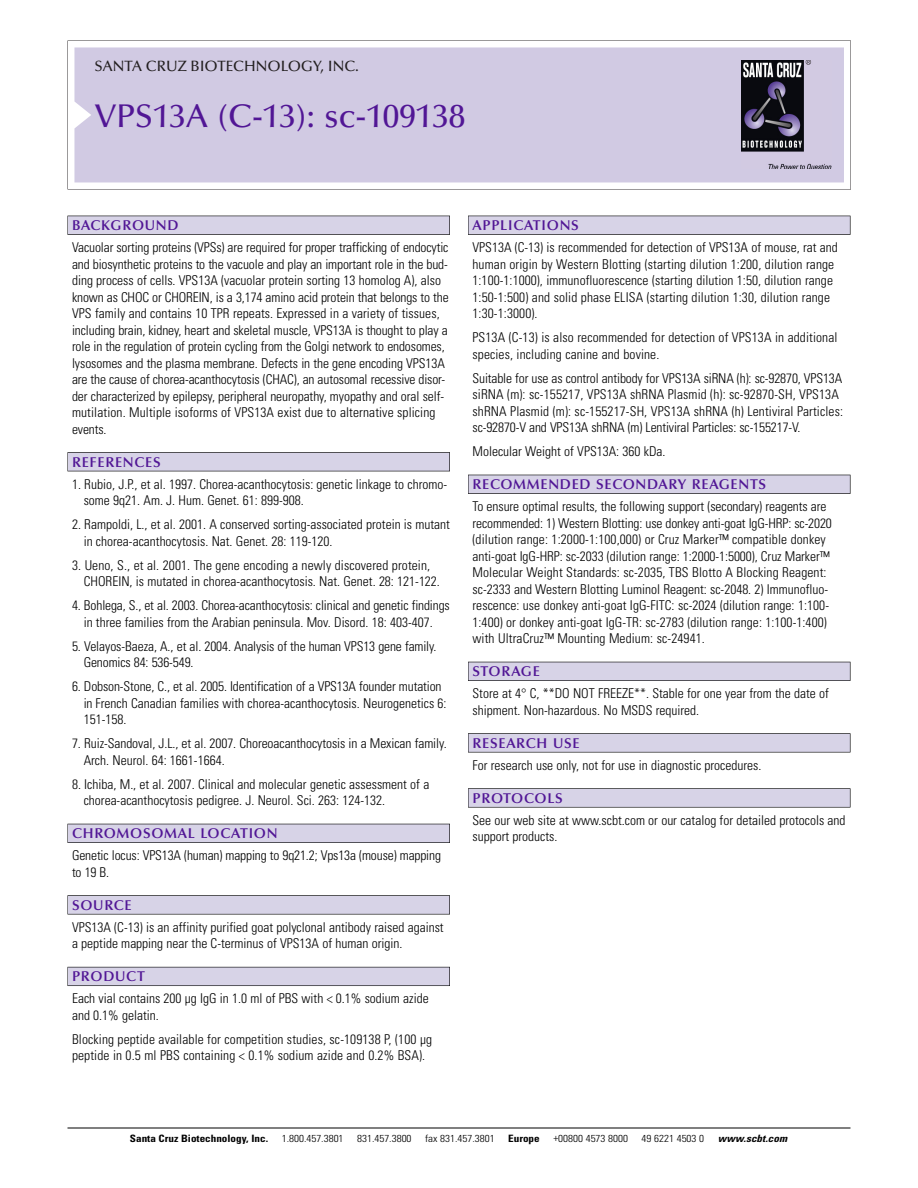
<style>
.page{position:relative;width:918px;height:1188px;background:#fff}
.page>*{position:absolute;margin:0;border:0;box-sizing:border-box;transform-origin:0 0}
.t1{font:500 33px "Optima";color:#511695}
.t2{font:500 15px "Optima";color:#231f20}
.t3{font:600 14.25px "Optima";letter-spacing:.05em;color:#511695}
.t4{font:300 condensed 13.5px/16.5px "Univers";color:#000}
.t5{font:300 condensed 10.2px "Univers";color:#000;scale:1.1 1}
.t6{font:700 condensed 10.2px "Univers";color:#000;scale:1.1 1}
.t7{font:italic 700 condensed 10.2px "Univers";letter-spacing:.005em;color:#000;scale:1.1 1}
</style>
<div class="page">
<svg style="left:68px;top:40px;width:783px;height:149px"></svg>
<div style="left:74px;top:47px;width:770px;height:135px;background:#d1cae3"></div>
<img style="left:741px;top:60px;width:90px;height:108px">
<div style="left:68px;top:216px;width:382px;height:19px;background:#525155"></div>
<div style="left:68px;top:216px;width:381px;height:18px;background:#d7d3e7"></div>
<div style="left:68px;top:452px;width:382px;height:19px;background:#525155"></div>
<div style="left:68px;top:453px;width:381px;height:18px;background:#d7d3e7"></div>
<div style="left:68px;top:824px;width:382px;height:19px;background:#525158"></div>
<div style="left:68px;top:824px;width:381px;height:18px;background:#d7d3e7"></div>
<div style="left:68px;top:895px;width:382px;height:19px;background:#575759"></div>
<div style="left:68px;top:896px;width:381px;height:18px;background:#d7d3e7"></div>
<div style="left:68px;top:967px;width:382px;height:19px;background:#5b5a62"></div>
<div style="left:68px;top:967px;width:381px;height:18px;background:#d7d3e7"></div>
<div style="left:468px;top:216px;width:382px;height:19px;background:#525155"></div>
<div style="left:468px;top:216px;width:382px;height:18px;background:#d7d3e7"></div>
<div style="left:468px;top:475px;width:382px;height:19px;background:#515055"></div>
<div style="left:468px;top:475px;width:382px;height:18px;background:#d7d3e7"></div>
<div style="left:468px;top:662px;width:382px;height:19px;background:#525158"></div>
<div style="left:468px;top:662px;width:382px;height:18px;background:#d7d3e7"></div>
<div style="left:468px;top:733px;width:382px;height:19px;background:#575759"></div>
<div style="left:468px;top:734px;width:382px;height:18px;background:#d7d3e7"></div>
<svg style="left:468px;top:788px;width:382px;height:20px"></svg>
<div style="left:468px;top:789px;width:382px;height:18px;background:#d7d3e7"></div>
<hr style="left:68px;top:1128px;width:782px;height:1px;background:#000">
<p class="t2" style="left:94px;top:61px;width:266px">SANTA CRUZ BIOTECHNOLOGY, INC.</p>
<h1 class="t1" style="left:94px;top:103px;width:372px">VPS13A (C-13): sc-109138</h1>
<p class="t3" style="left:72px;top:219px;width:108px">BACKGROUND</p>
<p class="t4" style="left:72px;top:240px;width:378px">Vacuolar sorting proteins (VPSs) are required for proper trafficking of endocytic and biosynthetic proteins to the vacuole and play an important role in the bud&shy;ding process of cells. VPS13A (vacuolar protein sorting 13 homolog A), also known as CHOC or CHOREIN, is a 3,174 amino acid protein that belongs to the VPS family and contains 10 TPR repeats. Expressed in a variety of tissues, including brain, kidney, heart and skeletal muscle, VPS13A is thought to play a role in the regulation of protein cycling from the Golgi network to endosomes, lysosomes and the plasma membrane. Defects in the gene encoding VPS13A are the cause of chorea-acanthocytosis (CHAC), an autosomal recessive disor&shy;der characterized by epilepsy, peripheral neuropathy, myopathy and oral self&shy;mutilation. Multiple isoforms of VPS13A exist due to alternative splicing events.</p>
<p class="t3" style="left:72px;top:456px;width:90px">REFERENCES</p>
<p class="t4" style="left:84px;top:477px;width:365px;text-indent:-12px">1. Rubio, J.P., et al. 1997. Chorea-acanthocytosis: genetic linkage to chromo&shy;some 9q21. Am. J. Hum. Genet. 61: 899-908.</p>
<p class="t4" style="left:84px;top:517px;width:368px;text-indent:-12px">2. Rampoldi, L., et al. 2001. A conserved sorting-associated protein is mutant in chorea-acanthocytosis. Nat. Genet. 28: 119-120.</p>
<p class="t4" style="left:84px;top:558px;width:358px;text-indent:-12px">3. Ueno, S., et al. 2001. The gene encoding a newly discovered protein,<br>CHOREIN, is mutated in chorea-acanthocytosis. Nat. Genet. 28: 121-122.</p>
<p class="t4" style="left:72px;top:598px;width:379px;text-align:center">4. Bohlega, S., et al. 2003. Chorea-acanthocytosis: clinical and genetic findings in three families from the Arabian peninsula. Mov. Disord. 18: 403-407.</p>
<p class="t4" style="left:84px;top:639px;width:354px;text-indent:-12px">5. Velayos-Baeza, A., et al. 2004. Analysis of the human VPS13 gene family.<br>Genomics 84: 536-549.</p>
<p class="t4" style="left:84px;top:679px;width:364px;text-indent:-12px">6. Dobson-Stone, C., et al. 2005. Identification of a VPS13A founder mutation in French Canadian families with chorea-acanthocytosis. Neurogenetics 6:<br>151-158.</p>
<p class="t4" style="left:84px;top:736px;width:364px;text-indent:-12px">7. Ruiz-Sandoval, J.L., et al. 2007. Choreoacanthocytosis in a Mexican family.<br>Arch. Neurol. 64: 1661-1664.</p>
<p class="t4" style="left:84px;top:777px;width:347px;text-indent:-12px">8. Ichiba, M., et al. 2007. Clinical and molecular genetic assessment of a chorea-acanthocytosis pedigree. J. Neurol. Sci. 263: 124-132.</p>
<p class="t3" style="left:72px;top:828px;width:207px">CHROMOSOMAL LOCATION</p>
<p class="t4" style="left:72px;top:848px;width:371px">Genetic locus: VPS13A (human) mapping to 9q21.2; Vps13a (mouse) mapping to 19 B.</p>
<p class="t3" style="left:72px;top:899px;width:61px">SOURCE</p>
<p class="t4" style="left:72px;top:920px;width:373px">VPS13A (C-13) is an affinity purified goat polyclonal antibody raised against a peptide mapping near the C-terminus of VPS13A of human origin.</p>
<p class="t3" style="left:72px;top:971px;width:74px">PRODUCT</p>
<p class="t4" style="left:72px;top:991px;width:358px">Each vial contains 200 µg IgG in 1.0 ml of PBS with &lt; 0.1% sodium azide and 0.1% gelatin.</p>
<p class="t4" style="left:72px;top:1032px;width:362px">Blocking peptide available for competition studies, sc-109138 P, (100 µg peptide in 0.5 ml PBS containing &lt; 0.1% sodium azide and 0.2% BSA).</p>
<p class="t3" style="left:473px;top:219px;width:108px">APPLICATIONS</p>
<p class="t4" style="left:473px;top:240px;width:367px">VPS13A (C-13) is recommended for detection of VPS13A of mouse, rat and human origin by Western Blotting (starting dilution 1:200, dilution range 1:100-1:1000), immunofluorescence (starting dilution 1:50, dilution range 1:50-1:500) and solid phase ELISA (starting dilution 1:30, dilution range 1:30-1:3000).</p>
<p class="t4" style="left:473px;top:330px;width:366px">PS13A (C-13) is also recommended for detection of VPS13A in additional species, including canine and bovine.</p>
<p class="t4" style="left:473px;top:371px;width:372px">Suitable for use as control antibody for VPS13A siRNA (h): sc-92870, VPS13A siRNA (m): sc-155217, VPS13A shRNA Plasmid (h): sc-92870-SH, VPS13A shRNA Plasmid (m): sc-155217-SH, VPS13A shRNA (h) Lentiviral Particles: sc-92870-V and VPS13A shRNA (m) Lentiviral Particles: sc-155217-V.</p>
<p class="t4" style="left:473px;top:444px;width:195px">Molecular Weight of VPS13A: 360 kDa.</p>
<p class="t3" style="left:473px;top:479px;width:295px">RECOMMENDED SECONDARY REAGENTS</p>
<p class="t4" style="left:473px;top:499px;width:361px">To ensure optimal results, the following support (secondary) reagents are recommended: 1) Western Blotting: use donkey anti-goat IgG-HRP: sc-2020 (dilution range: 1:2000-1:100,000) or Cruz Marker™ compatible donkey anti-goat IgG-HRP: sc-2033 (dilution range: 1:2000-1:5000), Cruz Marker™ Molecular Weight Standards: sc-2035, TBS Blotto A Blocking Reagent: sc-2333 and Western Blotting Luminol Reagent: sc-2048. 2) Immunofluo&shy;rescence: use donkey anti-goat IgG-FITC: sc-2024 (dilution range: 1:100- 1:400) or donkey anti-goat IgG-TR: sc-2783 (dilution range: 1:100-1:400) with UltraCruz™ Mounting Medium: sc-24941.</p>
<p class="t3" style="left:473px;top:666px;width:69px">STORAGE</p>
<p class="t4" style="left:473px;top:686px;width:358px">Store at 4° C, **DO NOT FREEZE**. Stable for one year from the date of shipment. Non-hazardous. No MSDS required.</p>
<p class="t3" style="left:473px;top:737px;width:109px">RESEARCH USE</p>
<p class="t4" style="left:473px;top:758px;width:290px">For research use only, not for use in diagnostic procedures.</p>
<p class="t3" style="left:473px;top:792px;width:92px">PROTOCOLS</p>
<p class="t4" style="left:473px;top:813px;width:375px">See our web site at www.scbt.com or our catalog for detailed protocols and support products.</p>
<p class="t6" style="left:130px;top:1135px;width:127px">Santa Cruz Biotechnology, Inc.</p>
<p class="t5" style="left:282px;top:1135px;width:58px">1.800.457.3801</p>
<p class="t5" style="left:357px;top:1135px;width:51px">831.457.3800</p>
<p class="t5" style="left:425px;top:1135px;width:65px">fax 831.457.3801</p>
<p class="t6" style="left:508px;top:1135px;width:30px">Europe</p>
<p class="t5" style="left:553px;top:1135px;width:69px">+00800 4573 8000</p>
<p class="t5" style="left:642px;top:1135px;width:58px">49 6221 4503 0</p>
<p class="t7" style="left:718px;top:1135px;width:64px">www.scbt.com</p>
</div>
